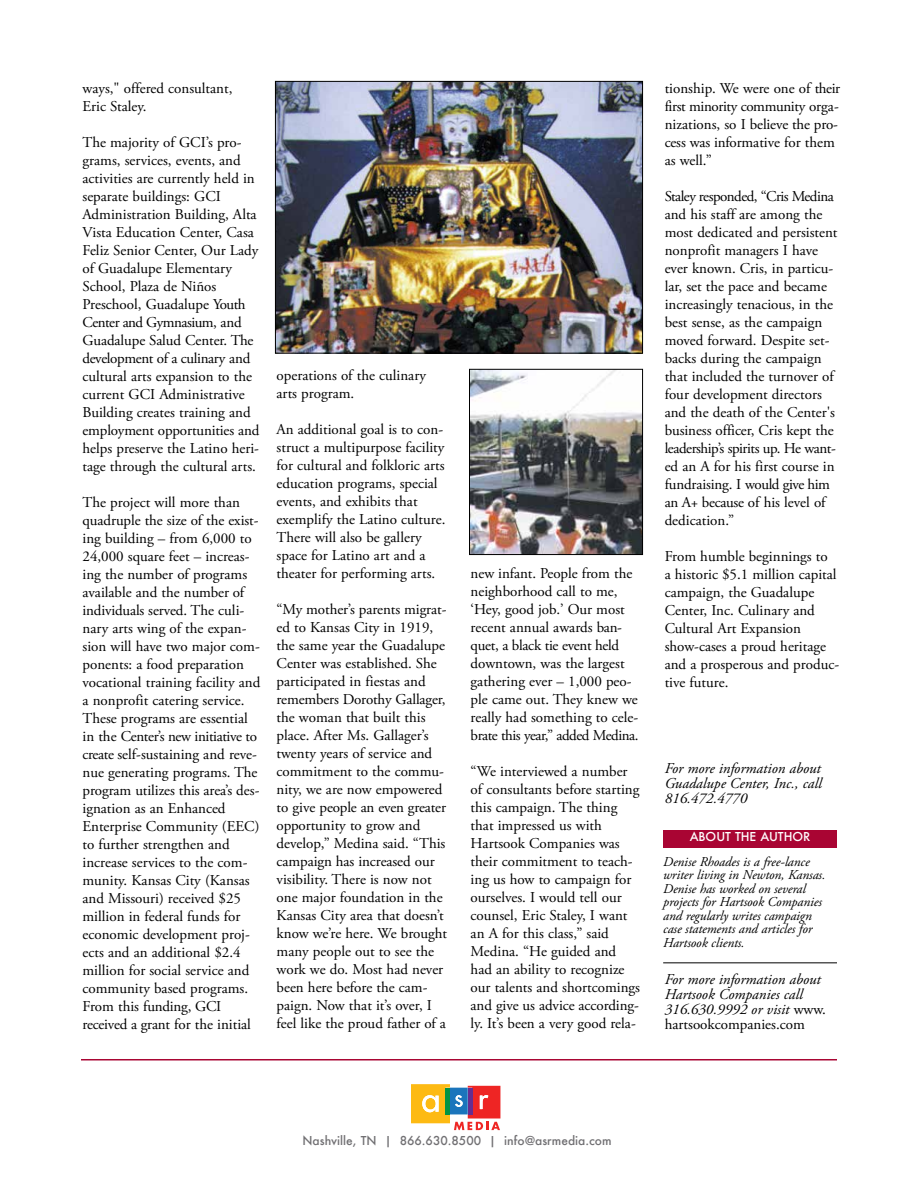
<style>
.page{position:relative;width:918px;height:1188px;background:#fff}
.page>*{position:absolute;margin:0;border:0;box-sizing:border-box;transform-origin:0 0}
.t1{font:15px/18px "Adobe Garamond Pro";color:#000}
.t2{font:italic 15px/15px "Adobe Garamond Pro";color:#000}
.t3{font:italic 13.5px/13.5px "Adobe Garamond Pro";letter-spacing:-.005em;color:#000}
.t4{font:500 12px "Futura";color:#717073}
.t5{font:500 12px "Futura";color:#fff}
.s1{font-style:normal}
</style>
<div class="page">
<hr style="left:81px;top:1059px;width:756px;height:1px;background:#a90533">
<div style="left:663px;top:830px;width:174px;height:18px;background:#a90533"></div>
<hr style="left:663px;top:962px;width:174px;height:1px;background:#000">
<img style="left:277px;top:83px;width:364px;height:269px">
<div style="left:275px;top:81px;width:368px;height:273px;border:1px solid #000"></div>
<img style="left:471px;top:371px;width:170px;height:182px">
<div style="left:469px;top:369px;width:174px;height:186px;border:1px solid #000"></div>
<svg style="left:411px;top:1084px;width:89px;height:46px"></svg>
<p class="t1" style="left:82px;top:80px;width:152px">ways," offered consultant,<br>Eric Staley.</p>
<p class="t1" style="left:82px;top:134px;width:178px">The majority of GCI’s pro&shy;grams, services, events, and activities are currently held in separate buildings: GCI<br>Administration Building, Alta<br>Vista Education Center, Casa<br>Feliz Senior Center, Our Lady of Guadalupe Elementary<br>School, Plaza de Niños<br>Preschool, Guadalupe Youth<br>Center and Gymnasium, and<br>Guadalupe Salud Center. The development of a culinary and cultural arts expansion to the current GCI Administrative<br>Building creates training and employment opportunities and helps preserve the Latino heri&shy;tage through the cultural arts.</p>
<p class="t1" style="left:82px;top:494px;width:179px">The project will more than quadruple the size of the exist&shy;ing building – from 6,000 to<br>24,000 square feet – increas&shy;ing the number of programs available and the number of individuals served. The culi&shy;nary arts wing of the expan&shy;sion will have two major com&shy;ponents: a food preparation vocational training facility and a nonprofit catering service.<br>These programs are essential in the Center’s new initiative to create self-sustaining and reve&shy;nue generating programs. The program utilizes this area’s des&shy;ignation as an Enhanced<br>Enterprise Community (EEC) to further strengthen and increase services to the com&shy;munity. Kansas City (Kansas and Missouri) received $25 million in federal funds for economic development proj&shy;ects and an additional $2.4 million for social service and community based programs.<br>From this funding, GCI received a grant for the initial</p>
<p class="t1" style="left:277px;top:367px;width:151px">operations of the culinary arts program.</p>
<p class="t1" style="left:277px;top:421px;width:170px">An additional goal is to con&shy;struct a multipurpose facility for cultural and folkloric arts education programs, special events, and exhibits that exemplify the Latino culture.<br>There will also be gallery space for Latino art and a theater for performing arts.</p>
<p class="t1" style="left:277px;top:601px;width:172px">“My mother’s parents migrat&shy;ed to Kansas City in 1919, the same year the Guadalupe<br>Center was established. She participated in fiestas and remembers Dorothy Gallager, the woman that built this place. After Ms. Gallager’s twenty years of service and commitment to the commu&shy;nity, we are now empowered to give people an even greater opportunity to grow and develop,” Medina said. “This campaign has increased our visibility. There is now not one major foundation in the<br>Kansas City area that doesn’t know we’re here. We brought many people out to see the work we do. Most had never been here before the cam&shy;paign. Now that it’s over, I feel like the proud father of a</p>
<p class="t1" style="left:471px;top:565px;width:169px">new infant. People from the neighborhood call to me, ‘Hey, good job.’ Our most recent annual awards ban&shy;quet, a black tie event held downtown, was the largest gathering ever – 1,000 peo&shy;ple came out. They knew we really had something to cele&shy;brate this year,” added Medina.</p>
<p class="t1" style="left:471px;top:763px;width:171px">“We interviewed a number of consultants before starting this campaign. The thing that impressed us with<br>Hartsook Companies was their commitment to teach&shy;ing us how to campaign for ourselves. I would tell our counsel, Eric Staley, I want an A for this class,” said<br>Medina. “He guided and had an ability to recognize our talents and shortcomings and give us advice according&shy;ly. It’s been a very good rela-</p>
<p class="t1" style="left:665px;top:80px;width:177px">tionship. We were one of their first minority community orga&shy;nizations, so I believe the pro&shy;cess was informative for them as well.”</p>
<p class="t1" style="left:665px;top:188px;width:174px">Staley responded, “Cris Medina and his staff are among the most dedicated and persistent nonprofit managers I have ever known. Cris, in particu&shy;lar, set the pace and became increasingly tenacious, in the best sense, as the campaign moved forward. Despite set&shy;backs during the campaign that included the turnover of four development directors and the death of the Center's business officer, Cris kept the leadership’s spirits up. He want&shy;ed an A for his first course in fundraising. I would give him an A+ because of his level of dedication.”</p>
<p class="t1" style="left:665px;top:548px;width:176px">From humble beginnings to<br>a historic $5.1 million capital campaign, the Guadalupe<br>Center, Inc. Culinary and<br>Cultural Art Expansion show-cases a proud heritage and a prosperous and produc&shy;tive future.</p>
<p class="t2" style="left:665px;top:762px;width:159px;text-align:justify">For more information about Guadalupe Center, Inc., call 816.472.4770</p>
<p class="t5" style="left:690px;top:829px;width:122px">ABOUT THE AUTHOR</p>
<p class="t3" style="left:663px;top:855px;width:164px">Denise Rhoades is a free-lance writer living in Newton, Kansas.<br>Denise has worked on several projects for Hartsook Companies and regularly writes campaign case statements and articles for<br>Hartsook clients.</p>
<p class="t2" style="left:665px;top:972px;width:163px">For more information about<br>Hartsook Companies call<br>316.630.9992 or visit <span class="s1">www. hartsookcompanies.com</span></p>
<p class="t4" style="left:302px;top:1132px;width:311px">Nashville, TN | 866.630.8500 | info@asrmedia.com</p>
</div>
